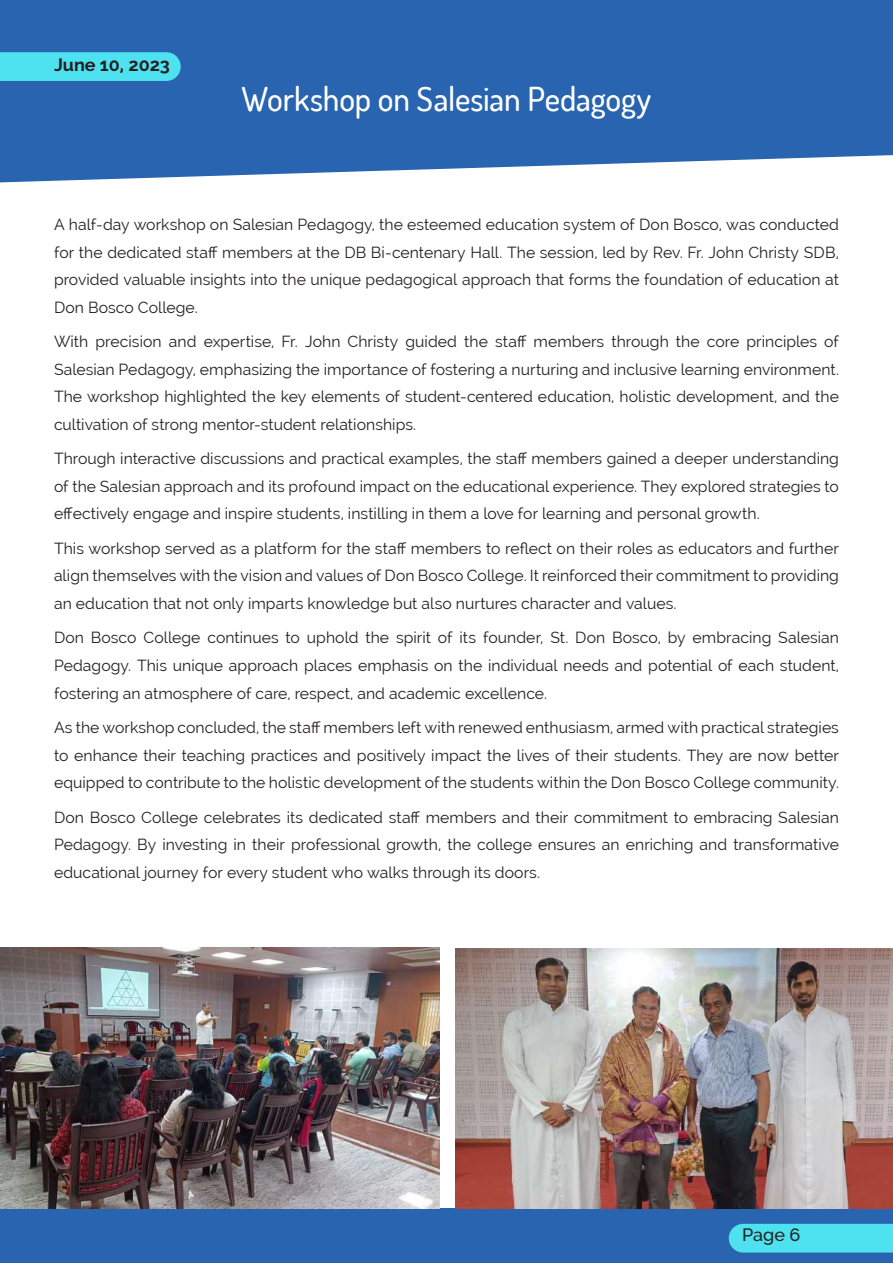
<style>
.page{position:relative;width:893px;height:1263px;background:#fff}
.page>*{position:absolute;margin:0;border:0;box-sizing:border-box;transform-origin:0 0}
.t1{font:500 33px "Dosis";letter-spacing:-.005em;color:#fff}
.t2{font:700 18px "Raleway";color:#231f20}
.t3{font:500 18px "Raleway";color:#231f20}
.t4{font:15.75px/27.6px "Raleway";letter-spacing:.005em;color:#231f20;text-align:justify}
</style>
<div class="page">
<svg style="left:0;top:0;width:893px;height:182px;fill:#2864b0"></svg>
<div style="left:0;top:52px;width:181px;height:29px;background:#4ee1f0"></div>
<div style="left:0;top:1209px;width:893px;height:54px;background:#2864b0"></div>
<img style="left:456px;top:949px;width:437px;height:260px">
<img style="left:1px;top:948px;width:438px;height:260px">
<div style="left:729px;top:1224px;width:164px;height:28px;background:#4ee1f0"></div>
<p class="t2" style="left:54px;top:54px;width:118px">June 10, 2023</p>
<h1 class="t1" style="left:242px;top:77px;width:411px">Workshop on Salesian Pedagogy</h1>
<p class="t4" style="left:54px;top:211px;width:786px">A half-day workshop on Salesian Pedagogy, the esteemed education system of Don Bosco, was conducted for the dedicated staff members at the DB Bi-centenary Hall. The session, led by Rev. Fr. John Christy SDB, provided valuable insights into the unique pedagogical approach that forms the foundation of education at Don Bosco College.</p>
<p class="t4" style="left:54px;top:328px;width:786px">With precision and expertise, Fr. John Christy guided the staff members through the core principles of Salesian Pedagogy, emphasizing the importance of fostering a nurturing and inclusive learning environment.<br>The workshop highlighted the key elements of student-centered education, holistic development, and the cultivation of strong mentor-student relationships.</p>
<p class="t4" style="left:54px;top:445px;width:786px">Through interactive discussions and practical examples, the staff members gained a deeper understanding of the Salesian approach and its profound impact on the educational experience. They explored strategies to effectively engage and inspire students, instilling in them a love for learning and personal growth.</p>
<p class="t4" style="left:54px;top:534px;width:786px">This workshop served as a platform for the staff members to reflect on their roles as educators and further align themselves with the vision and values of Don Bosco College. It reinforced their commitment to providing an education that not only imparts knowledge but also nurtures character and values.</p>
<p class="t4" style="left:54px;top:624px;width:786px">Don Bosco College continues to uphold the spirit of its founder, St. Don Bosco, by embracing Salesian Pedagogy. This unique approach places emphasis on the individual needs and potential of each student, fostering an atmosphere of care, respect, and academic excellence.</p>
<p class="t4" style="left:54px;top:713px;width:786px">As the workshop concluded, the staff members left with renewed enthusiasm, armed with practical strategies to enhance their teaching practices and positively impact the lives of their students. They are now better equipped to contribute to the holistic development of the students within the Don Bosco College community.</p>
<p class="t4" style="left:54px;top:803px;width:786px">Don Bosco College celebrates its dedicated staff members and their commitment to embracing Salesian Pedagogy. By investing in their professional growth, the college ensures an enriching and transformative educational journey for every student who walks through its doors.</p>
<p class="t3" style="left:742px;top:1224px;width:60px">Page 6</p>
</div>
